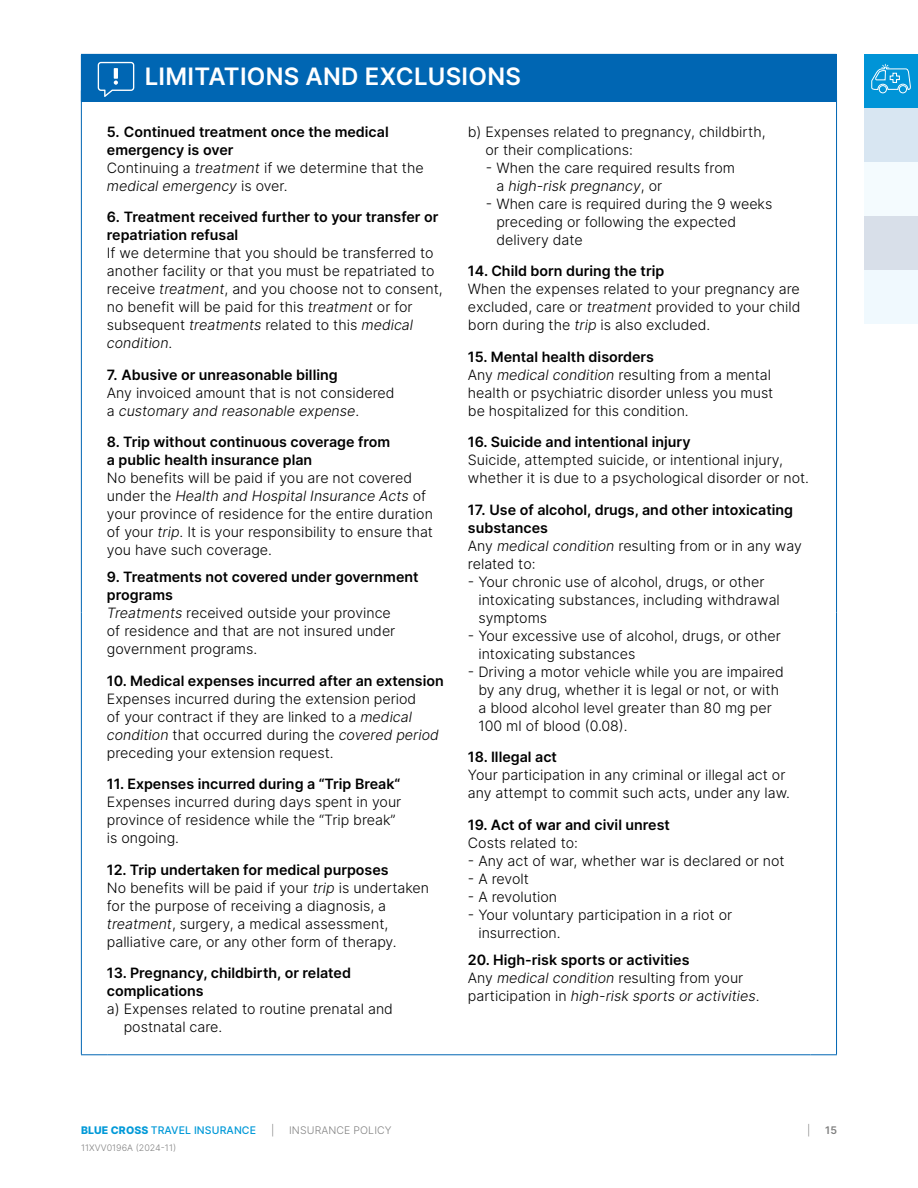
<style>
.page{position:relative;width:918px;height:1188px;background:#fff}
.page>*{position:absolute;margin:0;border:0;box-sizing:border-box;transform-origin:0 0}
.t1{font:600 24px "Inter";letter-spacing:.01em;color:#fff}
.t2{font:300 14.25px/18px "Inter";color:#000}
.t3{font:600 14.25px/18px "Inter";color:#000}
.t4{font:italic 300 14.25px/18px "Inter";color:#000}
.t5{font:500 10.5px "Inter";letter-spacing:.01em;color:#0099d8}
.t6{font:300 10.5px "Inter";letter-spacing:.01em;color:#808080}
.t7{font:600 10.5px "Inter";color:#808080}
.t8{font:300 9px "Inter";color:#808080}
.s1{font-weight:300}
.s2{font-weight:300;font-style:italic}
.s3{font-style:italic}
.s4{font-weight:600}
.s5{font-weight:600;font-style:normal}
.s6{font-style:normal}
.s7{font-weight:800}
</style>
<div class="page">
<div style="left:864px;top:54px;width:54px;height:54px;background:#0094d7"></div>
<div style="left:899px;top:85px;width:8px;height:8px;border:1px solid #fff;border-radius:50%"></div>
<div style="left:879px;top:85px;width:8px;height:8px;border:1px solid #fff;border-radius:50%"></div>
<svg style="left:871px;top:64px;width:40px;height:26px"></svg>
<div style="left:864px;top:108px;width:54px;height:54px;background:#d8e6f2"></div>
<div style="left:864px;top:162px;width:54px;height:54px;background:#f4fbfe"></div>
<div style="left:864px;top:216px;width:54px;height:54px;background:#d8dfe9"></div>
<div style="left:864px;top:270px;width:54px;height:54px;background:#f0f9fe"></div>
<hr style="left:81px;top:90px;width:1px;height:522px;background:#0066b3">
<hr style="left:836px;top:90px;width:1px;height:522px;background:#0066b3">
<hr style="left:81px;top:612px;width:1px;height:442px;background:#0066b3">
<svg style="left:81px;top:1054px;width:26px;height:1px"></svg>
<hr style="left:107px;top:1054px;width:704px;height:1px;background:#0066b3">
<hr style="left:836px;top:612px;width:1px;height:442px;background:#0066b3">
<svg style="left:811px;top:1054px;width:26px;height:1px"></svg>
<div style="left:81px;top:54px;width:756px;height:47px;background:#0066b3"></div>
<svg style="left:97px;top:62px;width:37px;height:35px"></svg>
<svg style="left:114px;top:68px;width:4px;height:11px"></svg>
<h1 class="t1" style="left:145px;top:58px;width:378px">LIMITATIONS AND EXCLUSIONS</h1>
<p class="t3" style="left:107px;top:122px;width:318px">5. Continued treatment once the medical emergency is over<br><span class="s1">Continuing a</span> <span class="s2">treatment</span> <span class="s1">if we determine that the </span><span class="s2">medical emergency</span> <span class="s1">is over.</span></p>
<p class="t3" style="left:107px;top:208px;width:333px">6. Treatment received further to your transfer or repatriation refusal</p>
<p class="t2" style="left:107px;top:244px;width:337px">If we determine that you should be transferred to another facility or that you must be repatriated to receive <span class="s3">treatment</span>, and you choose not to consent, no benefit will be paid for this <span class="s3">treatment</span> or for subsequent <span class="s3">treatments</span> related to this <span class="s3">medical condition</span>.</p>
<p class="t3" style="left:107px;top:365px;width:232px">7. Abusive or unreasonable billing</p>
<p class="t2" style="left:107px;top:384px;width:289px">Any invoiced amount that is not considered a <span class="s3">customary and reasonable expense</span>.</p>
<p class="t3" style="left:107px;top:433px;width:285px">8. Trip without continuous coverage from a public health insurance plan</p>
<p class="t2" style="left:107px;top:469px;width:328px">No benefits will be paid if you are not covered under the <span class="s3">Health and Hospital Insurance Acts</span> of your province of residence for the entire duration of your <span class="s3">trip</span>. It is your responsibility to ensure that you have such coverage.</p>
<p class="t2" style="left:107px;top:568px;width:313px"><span class="s4">9. Treatments not covered under government programs<br></span><span class="s3">Treatments</span> received outside your province<br>of residence and that are not insured under government programs.</p>
<p class="t3" style="left:107px;top:671px;width:338px">10. Medical expenses incurred after an extension</p>
<p class="t2" style="left:107px;top:690px;width:333px">Expenses incurred during the extension period<br>of your contract if they are linked to a <span class="s3">medical condition</span> that occurred during the <span class="s3">covered period </span>preceding your extension request.</p>
<p class="t3" style="left:107px;top:775px;width:295px">11. Expenses incurred during a “Trip Break“</p>
<p class="t2" style="left:107px;top:793px;width:296px">Expenses incurred during days spent in your province of residence while the “Trip break” is ongoing.</p>
<p class="t2" style="left:107px;top:861px;width:324px"><span class="s4">12. Trip undertaken for medical purposes<br></span>No benefits will be paid if your <span class="s3">trip</span> is undertaken for the purpose of receiving a diagnosis, a <span class="s3">treatment</span>, surgery, a medical assessment, palliative care, or any other form of therapy.</p>
<p class="t3" style="left:107px;top:964px;width:246px">13. Pregnancy, childbirth, or related complications</p>
<p class="t2" style="left:124px;top:1000px;width:271px;text-indent:-17px">a) Expenses related to routine prenatal and postnatal care.</p>
<p class="t2" style="left:486px;top:123px;width:282px;text-indent:-18px">b) Expenses related to pregnancy, childbirth, or their complications:</p>
<p class="t2" style="left:496px;top:159px;width:240px;text-indent:-10px">- When the care required results from a <span class="s3">high-risk pregnancy</span>, or</p>
<p class="t2" style="left:496px;top:195px;width:277px;text-indent:-10px">- When care is required during the 9 weeks preceding or following the expected delivery date</p>
<p class="t3" style="left:468px;top:262px;width:198px">14. Child born during the trip</p>
<p class="t2" style="left:468px;top:280px;width:334px;text-align:justify">When the expenses related to your pregnancy are excluded, care or <span class="s3">treatment</span> provided to your child born during the <span class="s3">trip</span> is also excluded.</p>
<p class="t2" style="left:468px;top:348px;width:307px"><span class="s4">15. Mental health disorders<br></span>Any <span class="s3">medical condition</span> resulting from a mental health or psychiatric disorder unless you must be hospitalized for this condition.</p>
<p class="t3" style="left:468px;top:433px;width:224px">16. Suicide and intentional injury</p>
<p class="t2" style="left:468px;top:451px;width:343px">Suicide, attempted suicide, or intentional injury, whether it is due to a psychological disorder or not.</p>
<p class="t3" style="left:468px;top:500px;width:335px">17. Use of alcohol, drugs, and other intoxicating substances<br><span class="s1">Any</span> <span class="s2">medical condition</span> <span class="s1">resulting from or in any way related to:</span></p>
<p class="t2" style="left:478px;top:573px;width:303px;text-indent:-10px">- Your chronic use of alcohol, drugs, or other intoxicating substances, including withdrawal symptoms</p>
<p class="t2" style="left:478px;top:627px;width:304px;text-indent:-10px">- Your excessive use of alcohol, drugs, or other intoxicating substances</p>
<p class="t2" style="left:478px;top:663px;width:307px;text-indent:-10px">- Driving a motor vehicle while you are impaired by any drug, whether it is legal or not, or with a blood alcohol level greater than 80 mg per 100 ml of blood (0.08).</p>
<p class="t3" style="left:468px;top:748px;width:91px">18. Illegal act</p>
<p class="t2" style="left:468px;top:766px;width:324px">Your participation in any criminal or illegal act or any attempt to commit such acts, under any law.</p>
<p class="t3" style="left:468px;top:815px;width:204px">19. Act of war and civil unrest</p>
<p class="t2" style="left:468px;top:834px;width:111px">Costs related to:</p>
<p class="t2" style="left:468px;top:852px;width:318px">- Any act of war, whether war is declared or not</p>
<p class="t2" style="left:468px;top:870px;width:62px">- A revolt</p>
<p class="t2" style="left:468px;top:888px;width:91px">- A revolution</p>
<p class="t2" style="left:478px;top:906px;width:255px;text-indent:-10px">- Your voluntary participation in a riot or insurrection.</p>
<p class="t4" style="left:468px;top:950px;width:293px"><span class="s5">20. High-risk sports or activities<br></span><span class="s6">Any</span> medical condition <span class="s6">resulting from your participation in</span> high-risk sports or activities<span class="s6">.</span></p>
<p class="t5" style="left:81px;top:1122px;width:177px"><span class="s7">BLUE CROSS</span> TRAVEL INSURANCE</p>
<p class="t6" style="left:271px;top:1123px;width:5px">|</p>
<p class="t6" style="left:289px;top:1123px;width:104px">INSURANCE POLICY</p>
<p class="t6" style="left:807px;top:1123px;width:5px">|</p>
<p class="t7" style="left:825px;top:1122px;width:13px">15</p>
<p class="t8" style="left:81px;top:1142px;width:97px">11XVV0196A (2024-11)</p>
</div>
